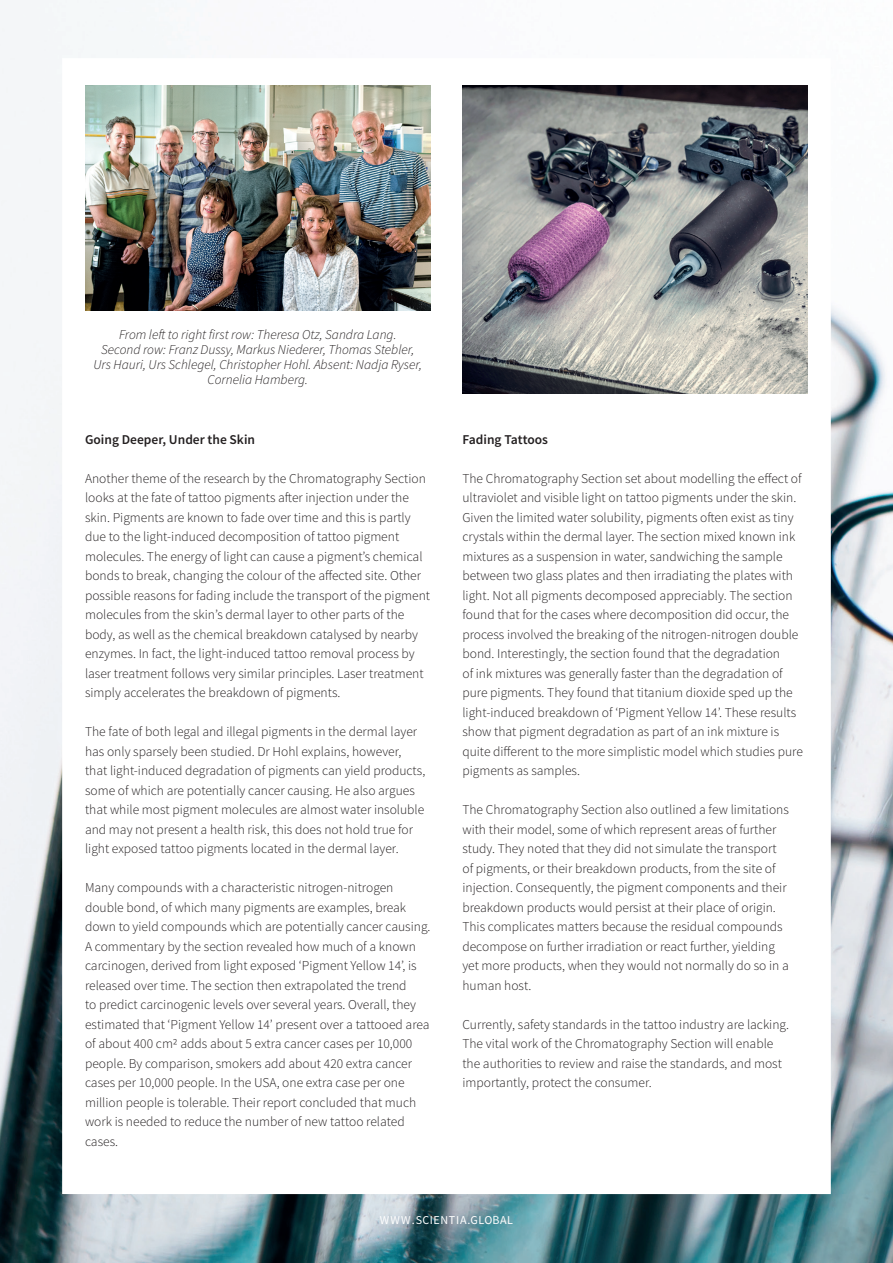
<style>
.page{position:relative;width:893px;height:1263px;background:#fff}
.page>*{position:absolute;margin:0;border:0;box-sizing:border-box;transform-origin:0 0}
.t1{font:300 13.5px/19.5px "Source Sans Pro";color:#231f20}
.t2{font:italic 300 13.5px/15px "Source Sans Pro";color:#231f20;text-align:center}
.t3{font:600 13.5px "Source Sans Pro";color:#231f20}
.t4{font:12px "Source Sans Pro";letter-spacing:.05em;color:#fff}
</style>
<div class="page">
<img style="left:0;top:0;width:893px;height:1263px">
<div style="left:62px;top:58px;width:769px;height:1136px;background:#fff"></div>
<img style="left:85px;top:85px;width:346px;height:225px">
<img style="left:462px;top:85px;width:346px;height:308px">
<p class="t2" style="left:94px;top:327px;width:330px">From left to right first row: Theresa Otz, Sandra Lang.<br>Second row: Franz Dussy, Markus Niederer, Thomas Stebler, Urs Hauri, Urs Schlegel, Christopher Hohl. Absent: Nadja Ryser, Cornelia Hamberg.</p>
<p class="t3" style="left:85px;top:430px;width:172px">Going Deeper, Under the Skin</p>
<p class="t1" style="left:85px;top:468px;width:347px">Another theme of the research by the Chromatography Section looks at the fate of tattoo pigments after injection under the skin. Pigments are known to fade over time and this is partly due to the light-induced decomposition of tattoo pigment molecules. The energy of light can cause a pigment’s chemical bonds to break, changing the colour of the affected site. Other possible reasons for fading include the transport of the pigment molecules from the skin’s dermal layer to other parts of the body, as well as the chemical breakdown catalysed by nearby enzymes. In fact, the light-induced tattoo removal process by laser treatment follows very similar principles. Laser treatment simply accelerates the breakdown of pigments.</p>
<p class="t1" style="left:85px;top:722px;width:342px">The fate of both legal and illegal pigments in the dermal layer has only sparsely been studied. Dr Hohl explains, however, that light-induced degradation of pigments can yield products, some of which are potentially cancer causing. He also argues that while most pigment molecules are almost water insoluble and may not present a health risk, this does not hold true for light exposed tattoo pigments located in the dermal layer.</p>
<p class="t1" style="left:85px;top:878px;width:347px">Many compounds with a characteristic nitrogen-nitrogen double bond, of which many pigments are examples, break down to yield compounds which are potentially cancer causing.<br>A commentary by the section revealed how much of a known carcinogen, derived from light exposed ‘Pigment Yellow 14’, is released over time. The section then extrapolated the trend<br>to predict carcinogenic levels over several years. Overall, they estimated that ‘Pigment Yellow 14’ present over a tattooed area of about 400 cm2 adds about 5 extra cancer cases per 10,000 people. By comparison, smokers add about 420 extra cancer cases per 10,000 people. In the USA, one extra case per one million people is tolerable. Their report concluded that much work is needed to reduce the number of new tattoo related cases.</p>
<p class="t3" style="left:462px;top:430px;width:87px">Fading Tattoos</p>
<p class="t1" style="left:462px;top:468px;width:342px">The Chromatography Section set about modelling the effect of ultraviolet and visible light on tattoo pigments under the skin.<br>Given the limited water solubility, pigments often exist as tiny crystals within the dermal layer. The section mixed known ink mixtures as a suspension in water, sandwiching the sample between two glass plates and then irradiating the plates with light. Not all pigments decomposed appreciably. The section found that for the cases where decomposition did occur, the process involved the breaking of the nitrogen-nitrogen double bond. Interestingly, the section found that the degradation<br>of ink mixtures was generally faster than the degradation of pure pigments. They found that titanium dioxide sped up the light-induced breakdown of ‘Pigment Yellow 14’. These results show that pigment degradation as part of an ink mixture is quite different to the more simplistic model which studies pure pigments as samples.</p>
<p class="t1" style="left:462px;top:800px;width:328px">The Chromatography Section also outlined a few limitations with their model, some of which represent areas of further study. They noted that they did not simulate the transport of pigments, or their breakdown products, from the site of injection. Consequently, the pigment components and their breakdown products would persist at their place of origin.<br>This complicates matters because the residual compounds decompose on further irradiation or react further, yielding yet more products, when they would not normally do so in a human host.</p>
<p class="t1" style="left:462px;top:1014px;width:328px">Currently, safety standards in the tattoo industry are lacking.<br>The vital work of the Chromatography Section will enable the authorities to review and raise the standards, and most importantly, protect the consumer.</p>
<p class="t4" style="left:380px;top:1212px;width:135px">WWW.SCIENTIA.GLOBAL</p>
</div>
